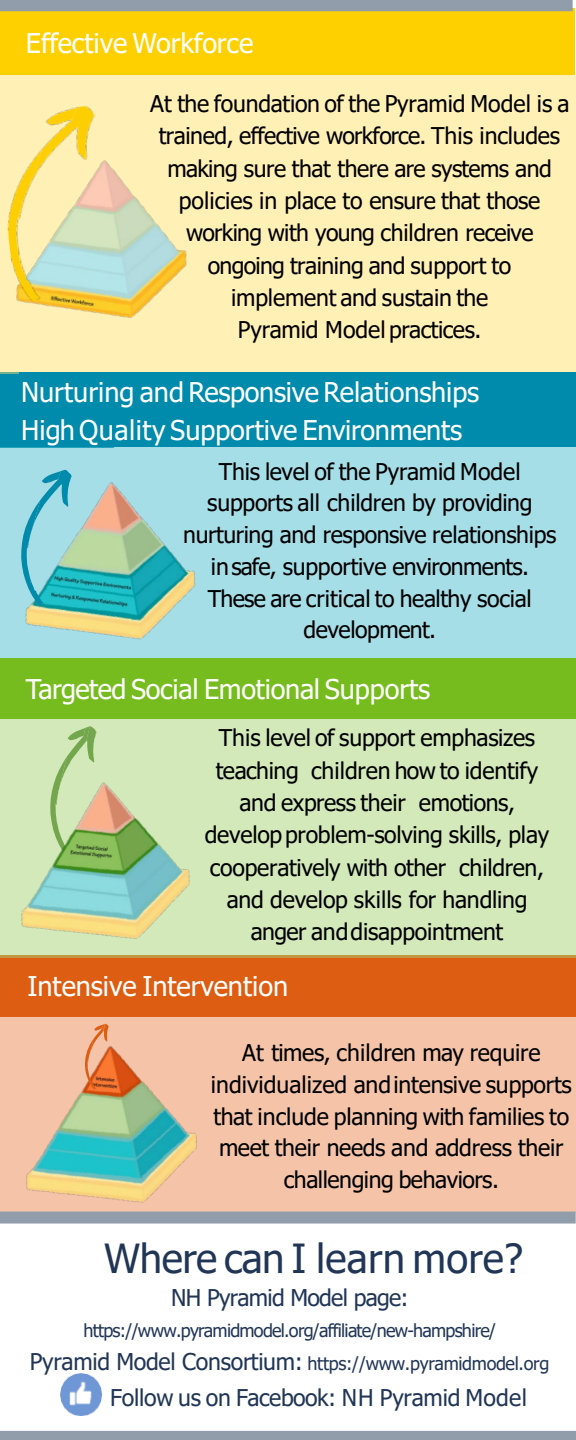
<style>
.page{position:relative;width:576px;height:1440px;background:#fff}
.page>*{position:absolute;margin:0;border:0;box-sizing:border-box;transform-origin:0 0}
.t1{font:40px "Tahoma";color:#213656}
.t2{font:27.2px/37.6px "Tahoma";letter-spacing:-.005em;color:#fff}
.t3{font:23px/31.8px "Tahoma";letter-spacing:-.015em;color:#000;text-align:center}
.t4{font:23px "Tahoma";letter-spacing:-.02em;color:#213656}
.t5{font:18px "Tahoma";letter-spacing:-.04em;color:#213656}
.t6{font:18px "Tahoma";letter-spacing:-.02em;color:#213656}
.s1{font-size:23px}
</style>
<div class="page">
<div style="left:0;top:373px;width:114px;height:75px;background:#008aab"></div>
<div style="left:0;top:448px;width:576px;height:211px;background:#a6dee7"></div>
<div style="left:0;top:658px;width:576px;height:60px;background:#77bc1f"></div>
<div style="left:0;top:75px;width:576px;height:298px;background:#fff0b6"></div>
<div style="left:19px;top:373px;width:557px;height:74px;background:#008aab"></div>
<div style="left:0;top:9px;width:574px;height:66px;background:#ffd000"></div>
<div style="left:0;top:1016px;width:576px;height:196px;background:#f5c4a8"></div>
<div style="left:0;top:955px;width:576px;height:62px;background:#dd5e12"></div>
<div style="left:0;top:719px;width:576px;height:238px;background:#d3e9ba"></div>
<div style="left:0;top:1212px;width:576px;height:12px;background:#919daa"></div>
<div style="left:0;top:0;width:573px;height:11px;background:#919daa"></div>
<div style="left:0;top:1431px;width:576px;height:9px;background:#919daa"></div>
<img style="left:0;top:1023px;width:227px;height:201px">
<svg style="left:85px;top:1024px;width:24px;height:66px"></svg>
<svg style="left:67px;top:726px;width:30px;height:22px"></svg>
<img style="left:0;top:748px;width:222px;height:210px">
<img style="left:25px;top:469px;width:171px;height:171px">
<svg style="left:21px;top:470px;width:51px;height:135px"></svg>
<img style="left:32px;top:169px;width:155px;height:149px">
<img style="left:7px;top:106px;width:106px;height:197px">
<img style="left:60px;top:1374px;width:41px;height:42px">
<p class="t2" style="left:26px;top:26px;width:229px">Effective Workforce</p>
<p class="t3" style="left:150px;top:89px;width:421px;line-height:32.4px">At the foundation of the Pyramid Model is a trained, effective workforce. This includes making sure that there are systems and policies in place to ensure that those working with young children receive ongoing training and support to</p>
<p class="t3" style="left:231px;top:283px;width:258px;line-height:32.4px;text-align:left">implement and sustain the<br>Pyramid Model practices.</p>
<p class="t2" style="left:21px;top:375px;width:460px">Nurturing and Responsive Relationships<br>High Quality Supportive Environments</p>
<p class="t3" style="left:183px;top:457px;width:375px">This level of the Pyramid Model supports all children by providing nurturing and responsive relationships insafe, supportive environments.<br>These are critical to healthy social development.</p>
<p class="t2" style="left:26px;top:672px;width:406px">Targeted Social Emotional Supports</p>
<p class="t3" style="left:205px;top:723px;width:346px">This level of support emphasizes teaching children how to identify and express their emotions, developproblem-solving skills, play cooperatively with other children, and develop skills for handling anger anddisappointment</p>
<p class="t2" style="left:28px;top:969px;width:262px">Intensive Intervention</p>
<p class="t3" style="left:211px;top:1038px;width:362px">At times, children may require individualized andintensive supports that include planning with families to meet their needs and address their challenging behaviors.</p>
<p class="t1" style="left:104px;top:1232px;width:421px">Where can I learn more?</p>
<p class="t4" style="left:171px;top:1283px;width:239px">NH Pyramid Model page:</p>
<p class="t5" style="left:83px;top:1319px;width:414px">https://www.pyramidmodel.org/affiliate/new-hampshire/</p>
<p class="t6" style="left:30px;top:1352px;width:521px"><span class="s1">Pyramid Model Consortium:</span> https://www.pyramidmodel.org</p>
<p class="t4" style="left:110px;top:1382px;width:418px">Follow us on Facebook: NH Pyramid Model</p>
</div>
